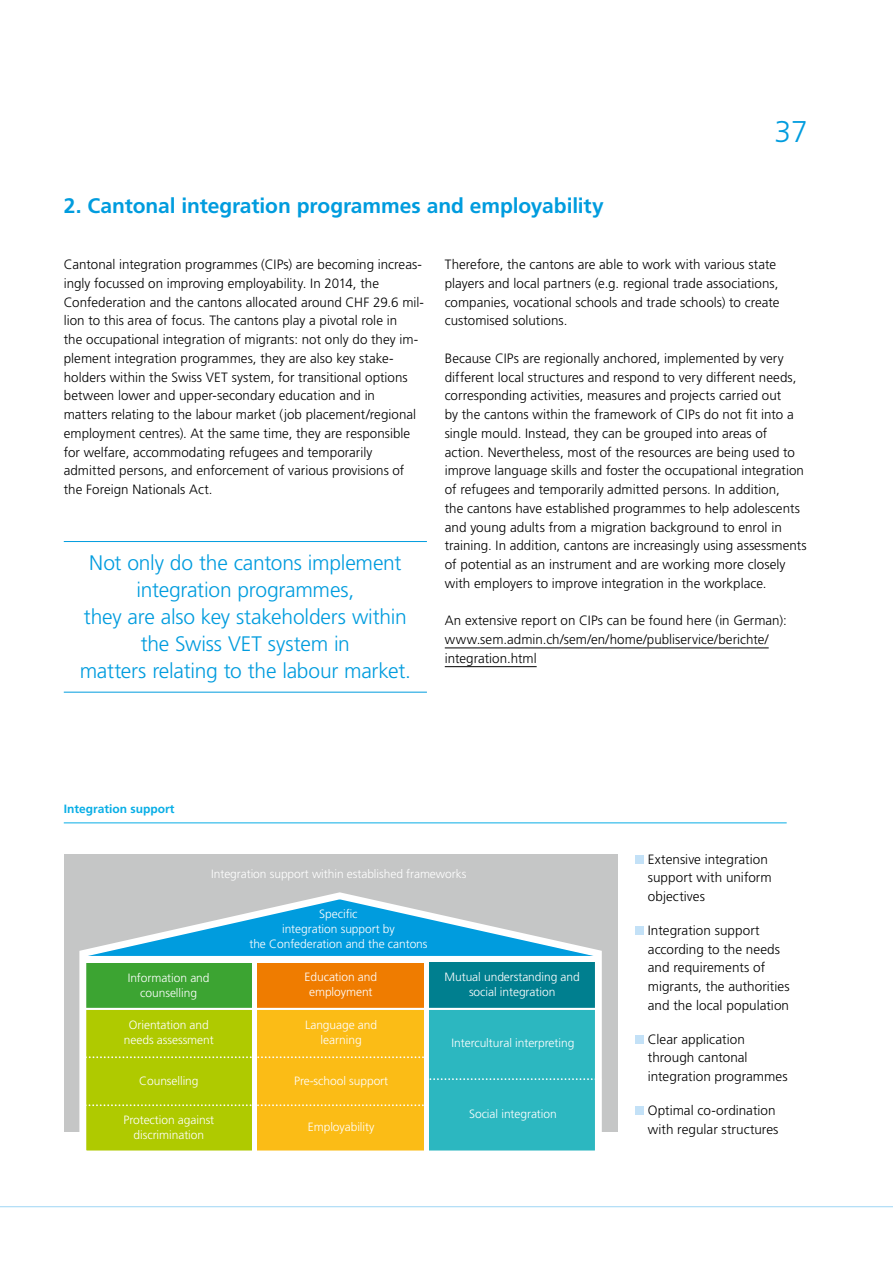
<style>
.page{position:relative;width:893px;height:1263px;background:#fff}
.page>*{position:absolute;margin:0;border:0;box-sizing:border-box;transform-origin:0 0}
.t1{font:300 30px "Frutiger LT Std";color:#009cde}
.t2{font:300 21px/27px "Frutiger LT Std";letter-spacing:-.01em;color:#009cde;text-align:center}
.H3_Rubriktitel{font:700 21px "Frutiger LT Std";letter-spacing:-.005em;color:#009cde}
.P_Text{font:300 13.5px/18.8px "Frutiger LT Std";color:#000}
.t3{font:300 12px/15px "Frutiger LT Std";letter-spacing:-.005em;color:#fff;text-align:center}
.t4{font:700 12px "Frutiger LT Std";color:#08aee6}
</style>
<div class="page">
<hr style="left:0;top:1206px;width:893px;height:1px;background:#9ed6f5">
<hr style="left:0;top:1094px;width:1px;height:169px;background:#00a5e2">
<hr style="left:445px;top:647px;width:324px;height:1px;background:#000">
<hr style="left:445px;top:666px;width:92px;height:1px;background:#000">
<div style="left:635px;top:855px;width:9px;height:9px;background:#c3e1f7"></div>
<div style="left:635px;top:926px;width:9px;height:9px;background:#c3e1f7"></div>
<div style="left:635px;top:1035px;width:9px;height:9px;background:#c3e1f7"></div>
<div style="left:635px;top:1106px;width:9px;height:9px;background:#c3e1f7"></div>
<hr style="left:64px;top:541px;width:363px;height:1px;background:#009cde">
<hr style="left:64px;top:692px;width:363px;height:1px;background:#009cde">
<hr style="left:64px;top:822px;width:723px;height:1px;background:#08aee6">
<div style="left:64px;top:854px;width:553px;height:278px;background:#c5c6c6"></div>
<svg style="left:79px;top:892px;width:523px;height:259px;background:#8fb975"></svg>
<hr style="left:82px;top:1008px;width:517px;height:2px;background:#fff">
<h3 class="H3_Rubriktitel" style="left:64px;top:193px;width:542px">2. Cantonal integration programmes and employability</h3>
<h1 class="t1" style="left:774px;top:114px;width:35px">37</h1>
<p class="P_Text" style="left:64px;top:255px;width:362px">Cantonal integration programmes (CIPs) are becoming increas&shy;ingly focussed on improving employability. In 2014, the Confederation and the cantons allocated around CHF 29.6 mil&shy;lion to this area of focus. The cantons play a pivotal role in<br>the occupational integration of migrants: not only do they im&shy;plement integration programmes, they are also key stake&shy;holders within the Swiss VET system, for transitional options between lower and upper-secondary education and in<br>matters relating to the labour market (job placement/regional employment centres). At the same time, they are responsible for welfare, accommodating refugees and temporarily admitted persons, and enforcement of various provisions of the Foreign Nationals Act.</p>
<p class="P_Text" style="left:445px;top:255px;width:336px">Therefore, the cantons are able to work with various state players and local partners (e.g. regional trade associations, companies, vocational schools and trade schools) to create customised solutions.</p>
<p class="P_Text" style="left:445px;top:349px;width:363px">Because CIPs are regionally anchored, implemented by very different local structures and respond to very different needs, corresponding activities, measures and projects carried out<br>by the cantons within the framework of CIPs do not fit into a single mould. Instead, they can be grouped into areas of action. Nevertheless, most of the resources are being used to improve language skills and foster the occupational integration of refugees and temporarily admitted persons. In addition,<br>the cantons have established programmes to help adolescents and young adults from a migration background to enrol in training. In addition, cantons are increasingly using assessments of potential as an instrument and are working more closely with employers to improve integration in the workplace.</p>
<p class="P_Text" style="left:445px;top:612px;width:343px">An extensive report on CIPs can be found here (in German):</p>
<p class="P_Text" style="left:445px;top:630px;width:325px">www.sem.admin.ch/sem/en/home/publiservice/berichte/ integration.html</p>
<h2 class="t2" style="left:80px;top:549px;width:333px">Not only do the cantons implement integration programmes,<br>they are also key stakeholders within the Swiss VET system in<br>matters relating to the labour market.</h2>
<p class="t4" style="left:64px;top:802px;width:112px">Integration support</p>
<p class="t3" style="left:211px;top:866px;width:257px">Integration support within established frameworks</p>
<p class="t3" style="left:249px;top:907px;width:180px">Specific<br>integration support by<br>the Confederation and the cantons</p>
<p class="t3" style="left:128px;top:970px;width:83px">Information and counselling</p>
<p class="t3" style="left:305px;top:969px;width:74px">Education and employment</p>
<p class="t3" style="left:444px;top:970px;width:137px">Mutual understanding and social integration</p>
<p class="t3" style="left:124px;top:1017px;width:91px">Orientation and needs assessment</p>
<p class="t3" style="left:305px;top:1017px;width:74px">Language and learning</p>
<p class="t3" style="left:452px;top:1036px;width:124px">Intercultural interpreting</p>
<p class="t3" style="left:139px;top:1073px;width:61px">Counselling</p>
<p class="t3" style="left:294px;top:1073px;width:96px">Pre-school support</p>
<p class="t3" style="left:123px;top:1112px;width:92px">Protection against discrimination</p>
<p class="t3" style="left:308px;top:1120px;width:68px">Employability</p>
<p class="t3" style="left:469px;top:1106px;width:89px">Social integration</p>
<p class="P_Text" style="left:648px;top:850px;width:125px">Extensive integration support with uniform objectives</p>
<p class="P_Text" style="left:648px;top:921px;width:143px">Integration support according to the needs and requirements of migrants, the authorities and the local population</p>
<p class="P_Text" style="left:648px;top:1030px;width:141px">Clear application through cantonal integration programmes</p>
<p class="P_Text" style="left:648px;top:1101px;width:132px">Optimal co-ordination with regular structures</p>
</div>
